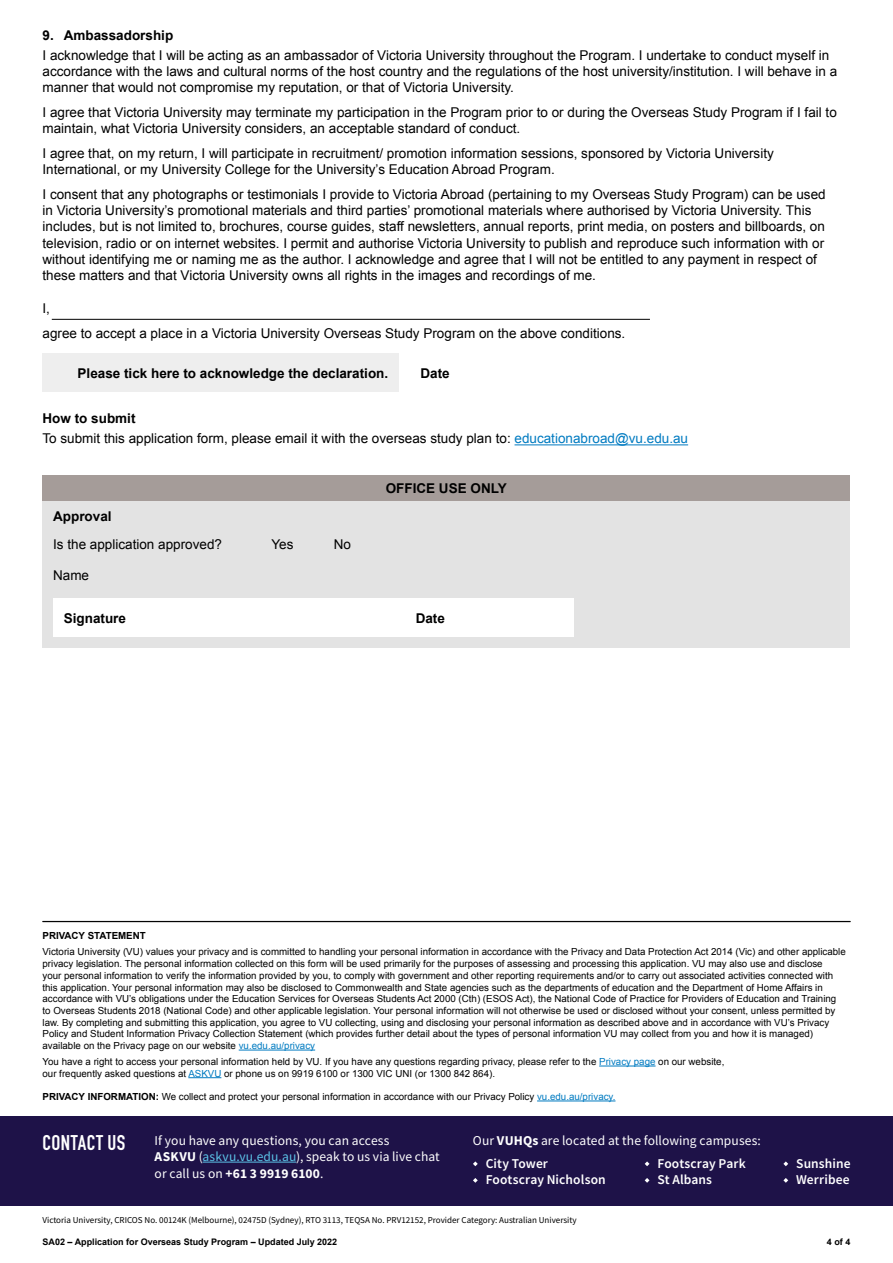
<style>
.page{position:relative;width:893px;height:1263px;background:#fff}
.page>*{position:absolute;margin:0;border:0;box-sizing:border-box;transform-origin:0 0}
.t1{font:21px "DIN Engschrift LT Pro";letter-spacing:.02em;color:#fff}
.t2{font:13.5px/16.2px "Arial";color:#000}
.t3{font:13.5px/16.5px "Source Sans Pro";letter-spacing:.005em;color:#fff}
.t4{font:700 13.5px "Arial";color:#000}
.t5{font:600 13.5px/16.5px "Source Sans Pro";letter-spacing:.005em;color:#fff}
.t6{font:9.75px/11.7px "Arial";color:#000}
.t7{font:700 9.75px "Arial";color:#000}
.t8{font:9px "Source Sans Pro";color:#000}
.t9{font:700 9px "Arial";color:#000}
.s1{font-weight:700}
.s2{color:#007bc1}
.s3{color:#5bc2e7}
</style>
<div class="page">
<div style="left:0;top:1116px;width:893px;height:89px;background:#1e1248"></div>
<hr style="left:203px;top:1162px;width:93px;height:1px;background:#5bc2e7">
<svg style="left:473px;top:1161px;width:5px;height:5px"></svg>
<svg style="left:473px;top:1178px;width:5px;height:5px"></svg>
<svg style="left:645px;top:1161px;width:4px;height:5px"></svg>
<svg style="left:645px;top:1178px;width:4px;height:5px"></svg>
<svg style="left:783px;top:1161px;width:5px;height:5px"></svg>
<svg style="left:783px;top:1178px;width:5px;height:5px"></svg>
<hr style="left:239px;top:1050px;width:76px;height:1px;background:#007bc1">
<hr style="left:599px;top:1066px;width:56px;height:1px;background:#007bc1">
<hr style="left:188px;top:1077px;width:33px;height:1px;background:#007bc1">
<hr style="left:43px;top:921px;width:807px;height:1px;background:#000">
<hr style="left:537px;top:1100px;width:78px;height:1px;background:#007bc1">
<div style="left:43px;top:475px;width:807px;height:172px;background:#e3e3e3"></div>
<div style="left:43px;top:475px;width:807px;height:25px;background:#a59c99"></div>
<div style="left:53px;top:599px;width:521px;height:38px;background:#fff"></div>
<div style="left:43px;top:354px;width:356px;height:38px;background:#eee"></div>
<hr style="left:52px;top:319px;width:598px;height:1px;background:#000">
<hr style="left:514px;top:444px;width:174px;height:1px;background:#007bc1">
<h2 class="t4" style="left:43px;top:26px;width:132px">9. Ambassadorship</h2>
<p class="t2" style="left:43px;top:47px;width:796px">I acknowledge that I will be acting as an ambassador of Victoria University throughout the Program. I undertake to conduct myself in accordance with the laws and cultural norms of the host country and the regulations of the host university/institution. I will behave in a manner that would not compromise my reputation, or that of Victoria University.</p>
<h2 class="t2" style="left:43px;top:104px;width:796px">I agree that Victoria University may terminate my participation in the Program prior to or during the Overseas Study Program if I fail to maintain, what Victoria University considers, an acceptable standard of conduct.</h2>
<h2 class="t2" style="left:43px;top:145px;width:733px">I agree that, on my return, I will participate in recruitment/ promotion information sessions, sponsored by Victoria University<br>International, or my University College for the University’s Education Abroad Program.</h2>
<p class="t2" style="left:43px;top:186px;width:785px">I consent that any photographs or testimonials I provide to Victoria Abroad (pertaining to my Overseas Study Program) can be used in Victoria University’s promotional materials and third parties’ promotional materials where authorised by Victoria University. This includes, but is not limited to, brochures, course guides, staff newsletters, annual reports, print media, on posters and billboards, on television, radio or on internet websites. I permit and authorise Victoria University to publish and reproduce such information with or without identifying me or naming me as the author. I acknowledge and agree that I will not be entitled to any payment in respect of these matters and that Victoria University owns all rights in the images and recordings of me.</p>
<h2 class="t2" style="left:43px;top:296px;width:584px;line-height:24.8px">I,<br>agree to accept a place in a Victoria University Overseas Study Program on the above conditions.</h2>
<h2 class="t4" style="left:78px;top:364px;width:312px">Please tick here to acknowledge the declaration.</h2>
<h2 class="t4" style="left:421px;top:364px;width:31px">Date</h2>
<h2 class="t2" style="left:43px;top:408px;width:647px;line-height:20.4px"><span class="s1">How to submit<br></span>To submit this application form, please email it with the overseas study plan to: <span class="s2">educationabroad@vu.edu.au</span></h2>
<h2 class="t4" style="left:53px;top:507px;width:60px">Approval</h2>
<h2 class="t2" style="left:53px;top:537px;width:170px">Is the application approved?</h2>
<h2 class="t2" style="left:53px;top:567px;width:38px">Name</h2>
<h2 class="t2" style="left:271px;top:537px;width:24px">Yes</h2>
<h2 class="t2" style="left:334px;top:537px;width:19px">No</h2>
<h2 class="t4" style="left:386px;top:479px;width:123px">OFFICE USE ONLY</h2>
<h2 class="t4" style="left:64px;top:609px;width:64px">Signature</h2>
<h2 class="t4" style="left:416px;top:609px;width:31px">Date</h2>
<p class="t7" style="left:43px;top:929px;width:105px">PRIVACY STATEMENT</p>
<p class="t6" style="left:43px;top:946px;width:805px">Victoria University (VU) values your privacy and is committed to handling your personal information in accordance with the Privacy and Data Protection Act 2014 (Vic) and other applicable privacy legislation. The personal information collected on this form will be used primarily for the purposes of assessing and processing this application. VU may also use and disclose<br>your personal information to verify the information provided by you, to comply with government and other reporting requirements and/or to carry out associated activities connected with this application. Your personal information may also be disclosed to Commonwealth and State agencies such as the departments of education and the Department of Home Affairs in accordance with VU’s obligations under the Education Services for Overseas Students Act 2000 (Cth) (ESOS Act), the National Code of Practice for Providers of Education and Training to Overseas Students 2018 (National Code) and other applicable legislation. Your personal information will not otherwise be used or disclosed without your consent, unless permitted by law. By completing and submitting this application, you agree to VU collecting, using and disclosing your personal information as described above and in accordance with VU’s Privacy Policy and Student Information Privacy Collection Statement (which provides further detail about the types of personal information VU may collect from you and how it is managed) available on the Privacy page on our website <span class="s2">vu.edu.au/privacy</span></p>
<p class="t6" style="left:43px;top:1056px;width:683px">You have a right to access your personal information held by VU. If you have any questions regarding privacy, please refer to the <span class="s2">Privacy page</span> on our website, our frequently asked questions at <span class="s2">ASKVU</span> or phone us on 9919 6100 or 1300 VIC UNI (or 1300 842 864).</p>
<p class="t6" style="left:43px;top:1091px;width:574px"><span class="s1">PRIVACY INFORMATION:</span> We collect and protect your personal information in accordance with our Privacy Policy <span class="s2">vu.edu.au/privacy.</span></p>
<h1 class="t1" style="left:43px;top:1130px;width:84px">CONTACT US</h1>
<h2 class="t3" style="left:155px;top:1132px;width:236px">If you have any questions, you can access</h2>
<h2 class="t3" style="left:473px;top:1132px;width:289px">Our <span class="s1">VUHQs</span> are located at the following campuses:</h2>
<h2 class="t3" style="left:155px;top:1148px;width:287px"><span class="s1">ASKVU</span> (<span class="s3">askvu.vu.edu.au</span>), speak to us via live chat or call us on <span class="s1">+61 3 9919 6100</span>.</h2>
<h2 class="t5" style="left:486px;top:1155px;width:122px">City Tower<br>Footscray Nicholson</h2>
<h2 class="t5" style="left:657px;top:1155px;width:90px">Footscray Park<br>St Albans</h2>
<h2 class="t5" style="left:796px;top:1155px;width:56px">Sunshine<br>Werribee</h2>
<h2 class="t5" style="left:794px;top:1155px;width:55px">St Albans<br>Werribee</h2>
<p class="t8" style="left:43px;top:1214px;width:536px">Victoria University, CRICOS No. 00124K (Melbourne), 02475D (Sydney), RTO 3113, TEQSA No. PRV12152, Provider Category: Australian University</p>
<p class="t9" style="left:43px;top:1236px;width:296px">SA02 – Application for Overseas Study Program – Updated July 2022</p>
<p class="t9" style="left:827px;top:1236px;width:25px">4 of 4</p>
</div>
